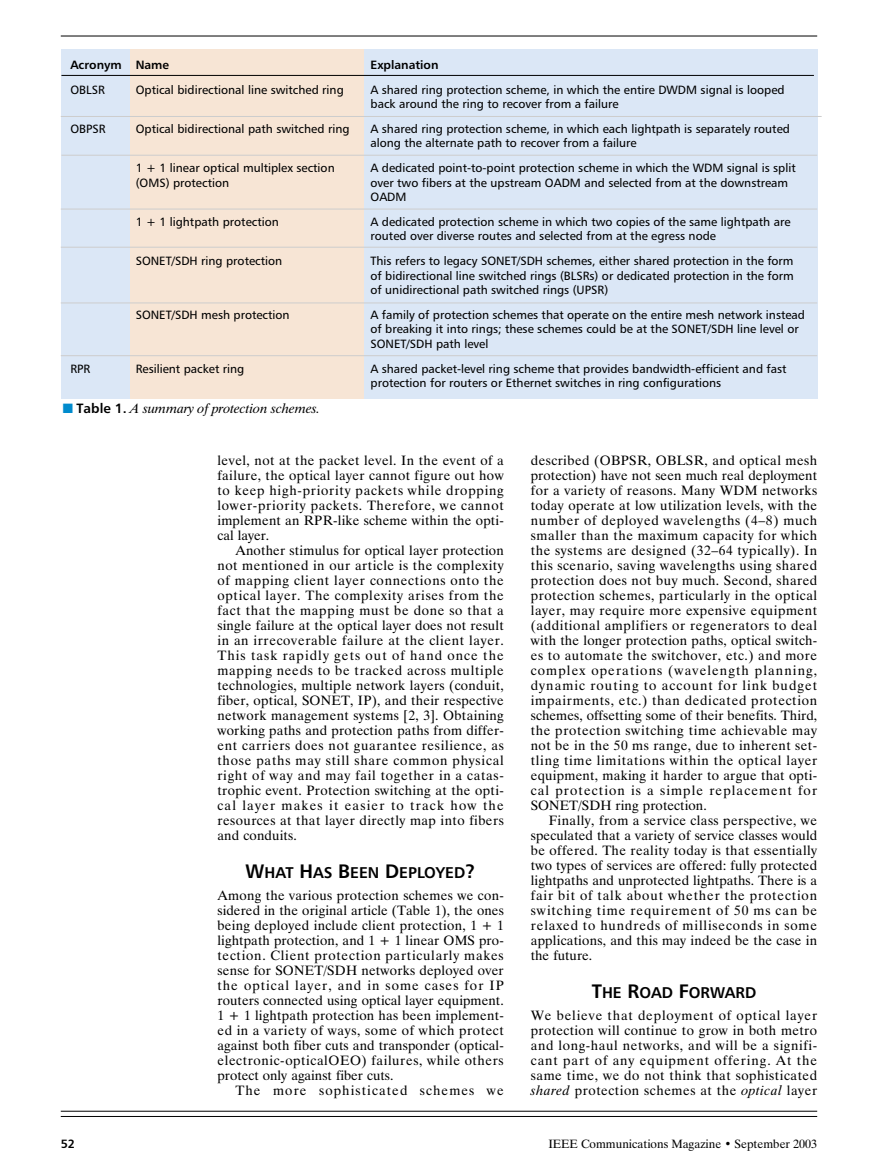
<style>
.page{position:relative;width:878px;height:1175px;background:#fff}
.page>*{position:absolute;margin:0;border:0;box-sizing:border-box;transform-origin:0 0}
.t1{font:15.6px "Humanist 777 BT Bold B";color:#000}
.t2{font:13.5px/15px "Dutch 801 BT";letter-spacing:.03em;color:#000;text-align:justify}
.t3{font:italic 13.5px "Dutch 801 BT";color:#000}
.t4{font:13.5px "Dutch 801 BT";letter-spacing:.08em;color:#000}
.t5{font:12px/14.4px "Humanist 777 BT Roman B";color:#000}
.t6{font:12px "Dutch 801 BT";color:#000}
.t7{font:12px "Humanist 777 BT Bold B";color:#000}
.s1{color:#008bcd}
.s2{font-family:"Humanist 777 BT Bold B";font-style:normal}
.s3{font-size:19.5px}
.s4{font-style:italic}
</style>
<div class="page">
<hr style="left:61px;top:36px;width:756px;height:1px;background:#000">
<hr style="left:61px;top:1116px;width:756px;height:1px;background:#000">
<hr style="left:61px;top:1110px;width:756px;height:1px;background:#000">
<div style="left:319px;top:50px;width:498px;height:349px;background:#dbe7f6"></div>
<div style="left:120px;top:50px;width:244px;height:349px;background:#f7e5d5"></div>
<div style="left:61px;top:50px;width:69px;height:349px;background:#dbe7f6"></div>
<hr style="left:61px;top:75px;width:752px;height:1px;background:#000">
<hr style="left:61px;top:116px;width:760px;height:1px;background:#cdcdcd">
<hr style="left:61px;top:155px;width:756px;height:1px;background:#cdcdcd">
<hr style="left:61px;top:209px;width:756px;height:1px;background:#cdcdcd">
<hr style="left:61px;top:247px;width:756px;height:1px;background:#cdcdcd">
<hr style="left:61px;top:302px;width:756px;height:1px;background:#cdcdcd">
<hr style="left:61px;top:355px;width:756px;height:1px;background:#cdcdcd">
<p class="t7" style="left:70px;top:60px;width:100px">Acronym Name</p>
<p class="t7" style="left:370px;top:60px;width:69px">Explanation</p>
<p class="t5" style="left:70px;top:84px;width:36px">OBLSR</p>
<p class="t5" style="left:136px;top:84px;width:209px">Optical bidirectional line switched ring</p>
<p class="t5" style="left:370px;top:84px;width:415px">A shared ring protection scheme, in which the entire DWDM signal is looped back around the ring to recover from a failure</p>
<p class="t5" style="left:70px;top:123px;width:37px">OBPSR</p>
<p class="t5" style="left:136px;top:123px;width:215px">Optical bidirectional path switched ring</p>
<p class="t5" style="left:370px;top:123px;width:421px">A shared ring protection scheme, in which each lightpath is separately routed along the alternate path to recover from a failure</p>
<p class="t5" style="left:136px;top:162px;width:200px">1 + 1 linear optical multiplex section</p>
<p class="t5" style="left:370px;top:162px;width:427px">A dedicated point-to-point protection scheme in which the WDM signal is split</p>
<p class="t5" style="left:136px;top:177px;width:95px">(OMS) protection</p>
<p class="t5" style="left:370px;top:177px;width:419px">over two fibers at the upstream OADM and selected from at the downstream<br>OADM</p>
<p class="t5" style="left:136px;top:216px;width:145px">1 + 1 lightpath protection</p>
<p class="t5" style="left:370px;top:216px;width:421px">A dedicated protection scheme in which two copies of the same lightpath are routed over diverse routes and selected from at the egress node</p>
<p class="t5" style="left:136px;top:255px;width:148px">SONET/SDH ring protection</p>
<p class="t5" style="left:370px;top:255px;width:424px;text-align:justify">This refers to legacy SONET/SDH schemes, either shared protection in the form of bidirectional line switched rings (BLSRs) or dedicated protection in the form of unidirectional path switched rings (UPSR)</p>
<p class="t5" style="left:136px;top:309px;width:155px">SONET/SDH mesh protection</p>
<p class="t5" style="left:370px;top:309px;width:436px">A family of protection schemes that operate on the entire mesh network instead of breaking it into rings; these schemes could be at the SONET/SDH line level or<br>SONET/SDH path level</p>
<p class="t5" style="left:70px;top:363px;width:22px">RPR</p>
<p class="t5" style="left:136px;top:363px;width:110px">Resilient packet ring</p>
<p class="t5" style="left:370px;top:363px;width:417px">A shared packet-level ring scheme that provides bandwidth-efficient and fast protection for routers or Ethernet switches in ring configurations</p>
<p class="t3" style="left:63px;top:403px;width:259px"><span class="s1">■</span> <span class="s2">Table 1.</span> A summary of protection schemes.</p>
<p class="t2" style="left:217px;top:454px;width:288px">level, not at the packet level. In the event of a failure, the optical layer cannot figure out how to keep high-priority packets while dropping lower-priority packets. Therefore, we cannot implement an RPR-like scheme within the opti&shy;cal layer.</p>
<p class="t2" style="left:217px;top:544px;width:288px;text-indent:18px">Another stimulus for optical layer protection not mentioned in our article is the complexity of mapping client layer connections onto the optical layer. The complexity arises from the fact that the mapping must be done so that a single failure at the optical layer does not result in an irrecoverable failure at the client layer.<br>This task rapidly gets out of hand once the mapping needs to be tracked across multiple technologies, multiple network layers (conduit, fiber, optical, SONET, IP), and their respective network management systems [2, 3]. Obtaining working paths and protection paths from differ&shy;ent carriers does not guarantee resilience, as those paths may still share common physical right of way and may fail together in a catas&shy;trophic event. Protection switching at the opti&shy;cal layer makes it easier to track how the resources at that layer directly map into fibers and conduits.</p>
<p class="t1" style="left:246px;top:866px;width:231px"><span class="s3">W</span>HAT <span class="s3">H</span>AS <span class="s3">B</span>EEN <span class="s3">D</span>EPLOYED<span class="s3">?</span></p>
<p class="t2" style="left:217px;top:889px;width:288px">Among the various protection schemes we con&shy;sidered in the original article (Table 1), the ones being deployed include client protection, 1 + 1 lightpath protection, and 1 + 1 linear OMS pro&shy;tection. Client protection particularly makes sense for SONET/SDH networks deployed over the optical layer, and in some cases for IP routers connected using optical layer equipment.<br>1 + 1 lightpath protection has been implement&shy;ed in a variety of ways, some of which protect against both fiber cuts and transponder (optical&shy;electronic-opticalOEO) failures, while others protect only against fiber cuts.</p>
<p class="t4" style="left:235px;top:1085px;width:270px">The more sophisticated schemes we</p>
<p class="t2" style="left:531px;top:454px;width:288px">described (OBPSR, OBLSR, and optical mesh protection) have not seen much real deployment for a variety of reasons. Many WDM networks today operate at low utilization levels, with the number of deployed wavelengths (4–8) much smaller than the maximum capacity for which the systems are designed (32–64 typically). In this scenario, saving wavelengths using shared protection does not buy much. Second, shared protection schemes, particularly in the optical layer, may require more expensive equipment (additional amplifiers or regenerators to deal with the longer protection paths, optical switch&shy;es to automate the switchover, etc.) and more complex operations (wavelength planning, dynamic routing to account for link budget impairments, etc.) than dedicated protection schemes, offsetting some of their benefits. Third, the protection switching time achievable may not be in the 50 ms range, due to inherent set&shy;tling time limitations within the optical layer equipment, making it harder to argue that opti&shy;cal protection is a simple replacement for SONET/SDH ring protection.</p>
<p class="t2" style="left:531px;top:814px;width:288px;text-indent:18px">Finally, from a service class perspective, we speculated that a variety of service classes would be offered. The reality today is that essentially two types of services are offered: fully protected lightpaths and unprotected lightpaths. There is a fair bit of talk about whether the protection switching time requirement of 50 ms can be relaxed to hundreds of milliseconds in some applications, and this may indeed be the case in the future.</p>
<p class="t1" style="left:591px;top:986px;width:166px"><span class="s3">T</span>HE <span class="s3">R</span>OAD <span class="s3">F</span>ORWARD</p>
<p class="t2" style="left:531px;top:1009px;width:288px">We believe that deployment of optical layer protection will continue to grow in both metro and long-haul networks, and will be a signifi&shy;cant part of any equipment offering. At the same time, we do not think that sophisticated <span class="s4">shared</span> protection schemes at the <span class="s4">optical</span> layer</p>
<p class="t7" style="left:61px;top:1139px;width:16px">52</p>
<p class="t6" style="left:548px;top:1139px;width:270px">IEEE Communications Magazine • September 2003</p>
</div>
